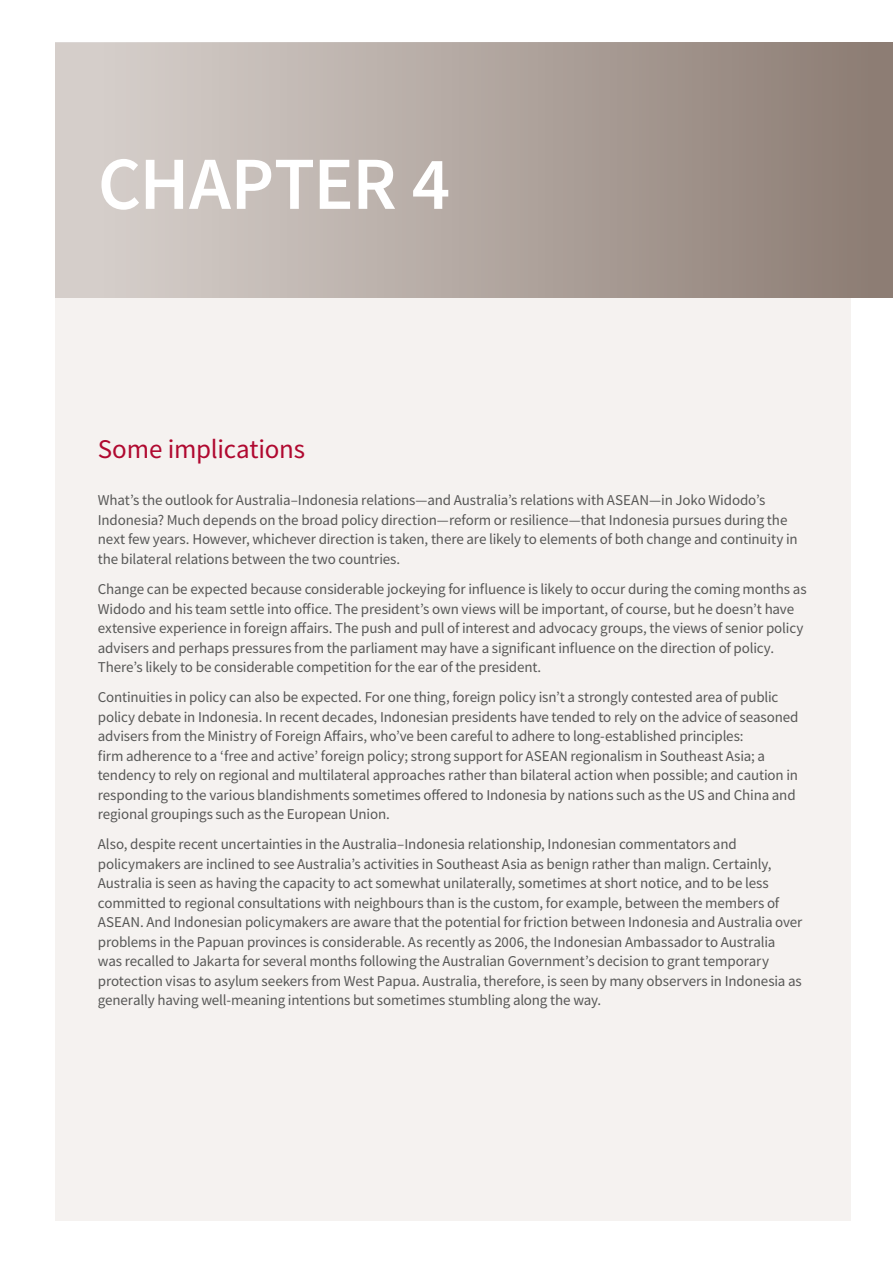
<style>
.page{position:relative;width:893px;height:1263px;background:#fff}
.page>*{position:absolute;margin:0;border:0;box-sizing:border-box;transform-origin:0 0}
.H1_-_Chapter_Header{font:600 75px "Source Sans Pro";letter-spacing:-.01em;color:#fff}
.t1{font:27px "Source Sans Pro";letter-spacing:-.01em;color:#b00930}
.Text{font:15px/19.5px "Source Sans Pro";letter-spacing:-.01em;color:#575756}
</style>
<div class="page">
<div style="left:55px;top:43px;width:795px;height:1177px;background:#f5f2f0"></div>
<div style="left:55px;top:43px;width:838px;height:255px;background:linear-gradient(to right,#dad3cf,#8c7c73)"></div>
<p class="H1_-_Chapter_Header" style="left:98px;top:135px;width:354px">CHAPTER 4</p>
<h1 class="t1" style="left:98px;top:432px;width:209px">Some implications</h1>
<p class="Text" style="left:98px;top:491px;width:701px">What’s the outlook for Australia–Indonesia relations—and Australia’s relations with ASEAN—in Joko Widodo’s Indonesia? Much depends on the broad policy direction—reform or resilience—that Indonesia pursues during the next few years. However, whichever direction is taken, there are likely to elements of both change and continuity in the bilateral relations between the two countries.</p>
<p class="Text" style="left:98px;top:579px;width:710px">Change can be expected because considerable jockeying for influence is likely to occur during the coming months as Widodo and his team settle into office. The president’s own views will be important, of course, but he doesn’t have extensive experience in foreign affairs. The push and pull of interest and advocacy groups, the views of senior policy advisers and perhaps pressures from the parliament may have a significant influence on the direction of policy.<br>There’s likely to be considerable competition for the ear of the president.</p>
<p class="Text" style="left:98px;top:687px;width:702px">Continuities in policy can also be expected. For one thing, foreign policy isn’t a strongly contested area of public policy debate in Indonesia. In recent decades, Indonesian presidents have tended to rely on the advice of seasoned advisers from the Ministry of Foreign Affairs, who’ve been careful to adhere to long-established principles:<br>firm adherence to a ‘free and active’ foreign policy; strong support for ASEAN regionalism in Southeast Asia; a tendency to rely on regional and multilateral approaches rather than bilateral action when possible; and caution in responding to the various blandishments sometimes offered to Indonesia by nations such as the US and China and regional groupings such as the European Union.</p>
<p class="Text" style="left:98px;top:834px;width:706px">Also, despite recent uncertainties in the Australia–Indonesia relationship, Indonesian commentators and policymakers are inclined to see Australia’s activities in Southeast Asia as benign rather than malign. Certainly, Australia is seen as having the capacity to act somewhat unilaterally, sometimes at short notice, and to be less committed to regional consultations with neighbours than is the custom, for example, between the members of ASEAN. And Indonesian policymakers are aware that the potential for friction between Indonesia and Australia over problems in the Papuan provinces is considerable. As recently as 2006, the Indonesian Ambassador to Australia was recalled to Jakarta for several months following the Australian Government’s decision to grant temporary protection visas to asylum seekers from West Papua. Australia, therefore, is seen by many observers in Indonesia as generally having well-meaning intentions but sometimes stumbling along the way.</p>
</div>
